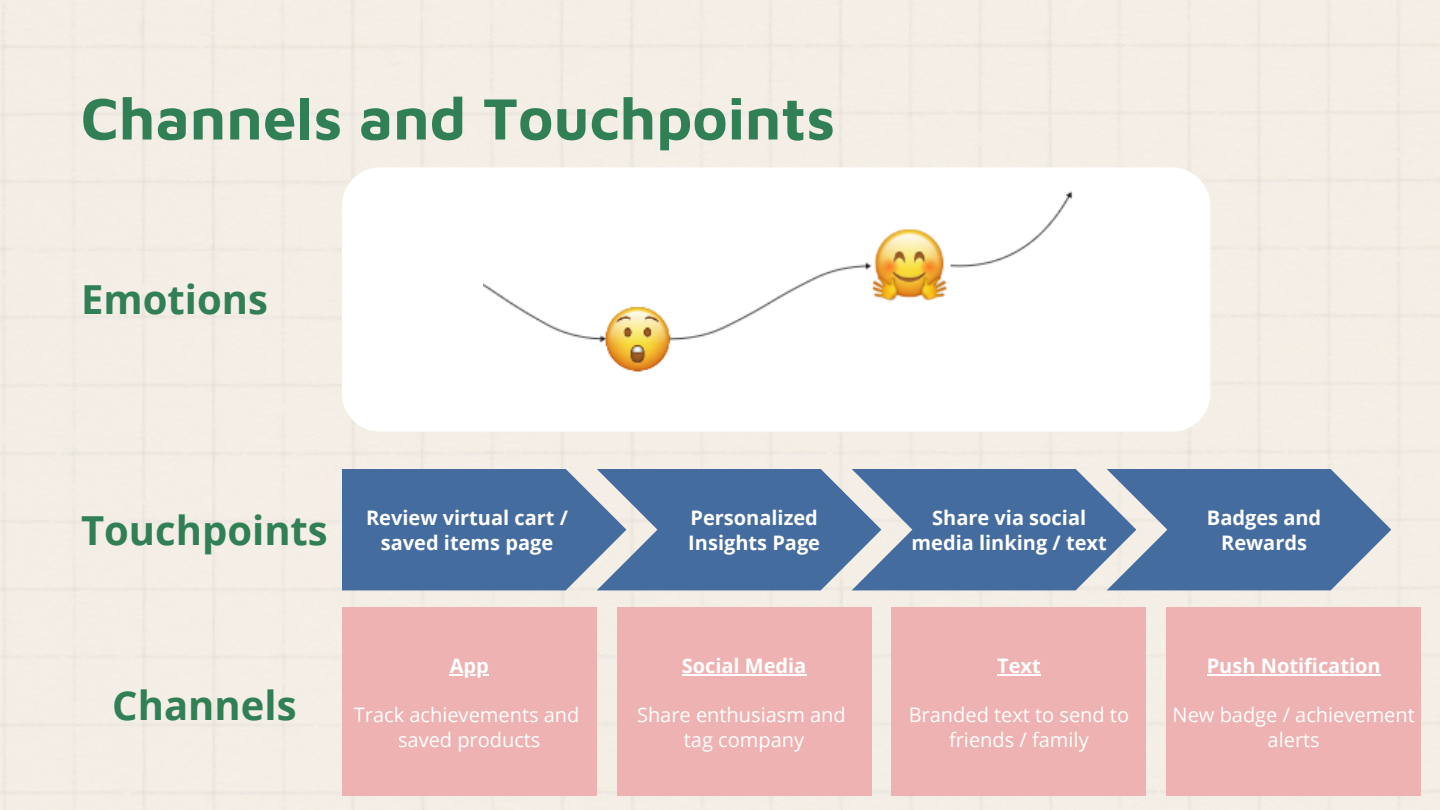
<style>
.page{position:relative;width:1440px;height:810px;background:#fff}
.page>*{position:absolute;margin:0;border:0;box-sizing:border-box;transform-origin:0 0}
.t1{font:700 60px "Maven Pro";color:#317f54}
.t2{font:700 40px "Open Sans";color:#317f54}
.t3{font:700 20px/24.8px "Open Sans";color:#fff;text-align:center}
.t4{font:20px/24.8px "Open Sans";color:#fff;text-align:center}
</style>
<div class="page">
<svg style="left:342px;top:167px;width:868px;height:265px"></svg>
<svg style="left:342px;top:469px;width:1049px;height:121px;background:#587ba6"></svg>
<div style="left:1166px;top:607px;width:255px;height:189px;background:#efb2b2"></div>
<hr style="left:1207px;top:674px;width:174px;height:2px;background:#fff">
<div style="left:342px;top:607px;width:255px;height:189px;background:#efb2b2"></div>
<hr style="left:450px;top:674px;width:39px;height:2px;background:#fff">
<img style="left:483px;top:172px;width:624px;height:255px">
<div style="left:617px;top:607px;width:255px;height:189px;background:#efb2b2"></div>
<hr style="left:682px;top:674px;width:124px;height:2px;background:#fff">
<div style="left:891px;top:607px;width:255px;height:189px;background:#efb2b2"></div>
<hr style="left:997px;top:674px;width:44px;height:2px;background:#fff">
<p class="t1" style="left:81px;top:82px;width:756px">Channels and Touchpoints</p>
<p class="t2" style="left:81px;top:271px;width:188px">Emotions</p>
<p class="t2" style="left:81px;top:502px;width:248px">Touchpoints</p>
<p class="t3" style="left:366px;top:505px;width:204px">Review virtual cart / saved items page</p>
<p class="t3" style="left:688px;top:505px;width:133px;text-align:left">Personalized<br>Insights Page</p>
<p class="t3" style="left:912px;top:505px;width:197px">Share via social media linking / text</p>
<p class="t3" style="left:1207px;top:505px;width:116px">Badges and<br>Rewards</p>
<p class="t2" style="left:112px;top:678px;width:186px">Channels</p>
<p class="t3" style="left:450px;top:652px;width:41px">App</p>
<p class="t4" style="left:354px;top:702px;width:227px">Track achievements and</p>
<p class="t4" style="left:398px;top:727px;width:144px">saved products</p>
<p class="t3" style="left:682px;top:652px;width:126px">Social Media</p>
<p class="t4" style="left:637px;top:702px;width:210px">Share enthusiasm and</p>
<p class="t4" style="left:684px;top:727px;width:122px">tag company</p>
<p class="t3" style="left:997px;top:652px;width:45px">Text</p>
<p class="t4" style="left:909px;top:702px;width:222px">Branded text to send to friends / family</p>
<p class="t3" style="left:1207px;top:652px;width:175px">Push Notification</p>
<p class="t4" style="left:1173px;top:702px;width:244px">New badge / achievement alerts</p>
</div>
